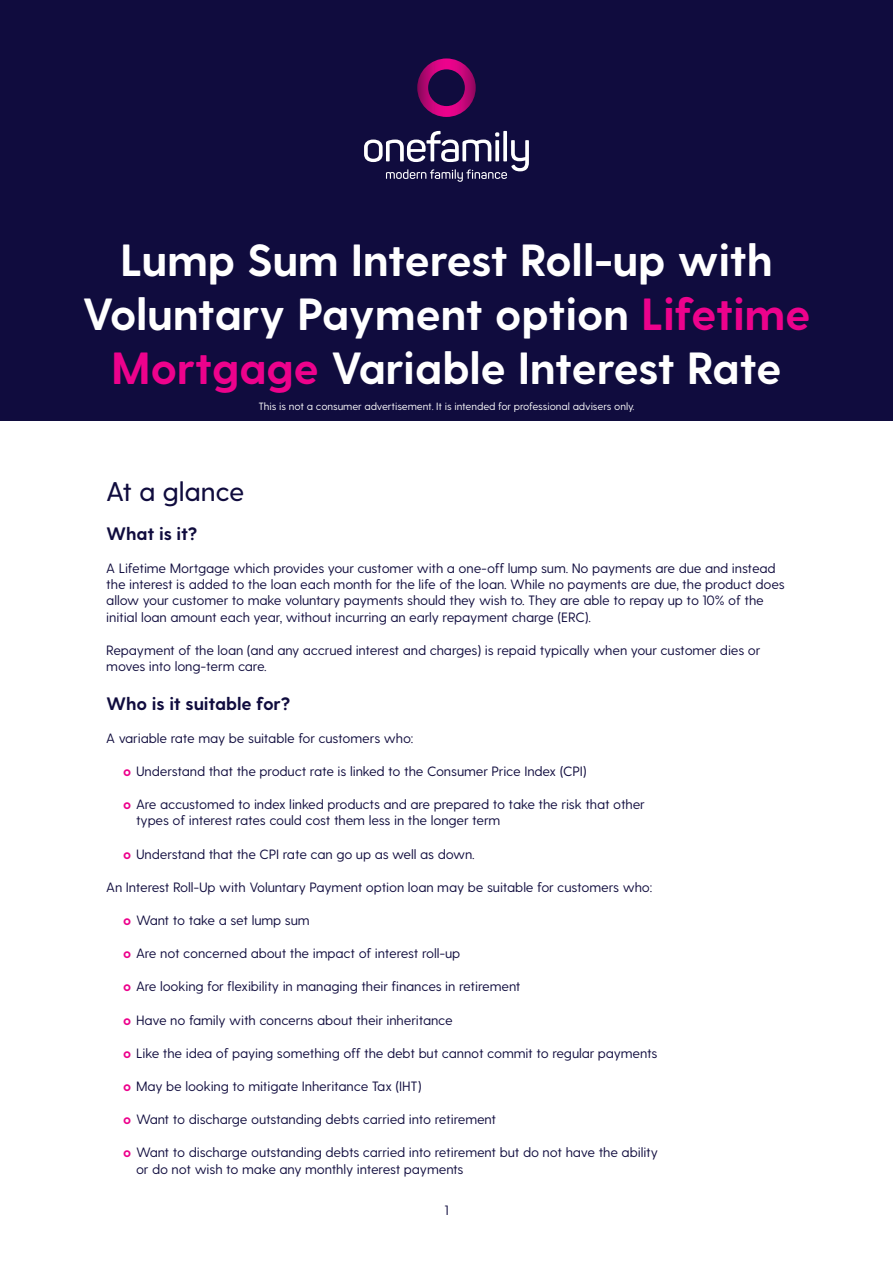
<style>
.page{position:relative;width:893px;height:1263px;background:#fff}
.page>*{position:absolute;margin:0;border:0;box-sizing:border-box;transform-origin:0 0}
.t1{font:700 45px/54px "Greycliff CF";letter-spacing:-.01em;color:#fff;text-align:center}
.Content_list{font:500 27px "Greycliff CF";letter-spacing:-.01em;color:#100c3e}
.Sub_header{font:700 18px "Greycliff CF";letter-spacing:-.01em;color:#100c3e}
.Body_copy{font:13.5px/16.2px "Greycliff CF";letter-spacing:-.01em;color:#100c3e}
.t2{font:10.5px "Greycliff CF";letter-spacing:-.01em;color:#fff}
.s1{color:#ed028c}
.s2{font-weight:700;color:#ed028c}
</style>
<div class="page">
<div style="left:0;top:0;width:893px;height:421px;background:#100c3e"></div>
<svg style="left:417px;top:58px;width:59px;height:59px"></svg>
<svg style="left:364px;top:131px;width:165px;height:51px"></svg>
<h1 class="t1" style="left:82px;top:235px;width:730px">Lump Sum Interest Roll-up with<br>Voluntary Payment option <span class="s1">Lifetime<br>Mortgage</span> Variable Interest Rate</h1>
<p class="t2" style="left:259px;top:400px;width:377px">This is not a consumer advertisement. It is intended for professional advisers only.</p>
<p class="Content_list" style="left:106px;top:476px;width:140px">At a glance</p>
<p class="Sub_header" style="left:106px;top:523px;width:93px">What is it?</p>
<p class="Body_copy" style="left:106px;top:560px;width:680px">A Lifetime Mortgage which provides your customer with a one-off lump sum. No payments are due and instead the interest is added to the loan each month for the life of the loan. While no payments are due, the product does allow your customer to make voluntary payments should they wish to. They are able to repay up to 10% of the initial loan amount each year, without incurring an early repayment charge (ERC).</p>
<p class="Body_copy" style="left:106px;top:642px;width:656px">Repayment of the loan (and any accrued interest and charges) is repaid typically when your customer dies or moves into long-term care.</p>
<p class="Sub_header" style="left:106px;top:692px;width:185px">Who is it suitable for?</p>
<p class="Body_copy" style="left:106px;top:730px;width:309px">A variable rate may be suitable for customers who:</p>
<p class="Body_copy" style="left:123px;top:763px;width:465px"><span class="s2">о</span> Understand that the product rate is linked to the Consumer Price Index (CPI)</p>
<p class="Body_copy" style="left:136px;top:797px;width:510px;text-indent:-13px"><span class="s2">о</span> Are accustomed to index linked products and are prepared to take the risk that other types of interest rates could cost them less in the longer term</p>
<p class="Body_copy" style="left:123px;top:846px;width:353px"><span class="s2">о</span> Understand that the CPI rate can go up as well as down.</p>
<p class="Body_copy" style="left:106px;top:879px;width:547px">An Interest Roll-Up with Voluntary Payment option loan may be suitable for customers who:</p>
<p class="Body_copy" style="left:123px;top:912px;width:188px"><span class="s2">о</span> Want to take a set lump sum</p>
<p class="Body_copy" style="left:123px;top:946px;width:339px"><span class="s2">о</span> Are not concerned about the impact of interest roll-up</p>
<p class="Body_copy" style="left:123px;top:979px;width:399px"><span class="s2">о</span> Are looking for flexibility in managing their finances in retirement</p>
<p class="Body_copy" style="left:123px;top:1012px;width:331px"><span class="s2">о</span> Have no family with concerns about their inheritance</p>
<p class="Body_copy" style="left:123px;top:1045px;width:536px"><span class="s2">о</span> Like the idea of paying something off the debt but cannot commit to regular payments</p>
<p class="Body_copy" style="left:123px;top:1078px;width:300px"><span class="s2">о</span> May be looking to mitigate Inheritance Tax (IHT)</p>
<p class="Body_copy" style="left:123px;top:1112px;width:374px"><span class="s2">о</span> Want to discharge outstanding debts carried into retirement</p>
<p class="Body_copy" style="left:136px;top:1145px;width:523px;text-indent:-13px"><span class="s2">о</span> Want to discharge outstanding debts carried into retirement but do not have the ability or do not wish to make any monthly interest payments</p>
<p class="Body_copy" style="left:444px;top:1203px;width:6px">1</p>
</div>
